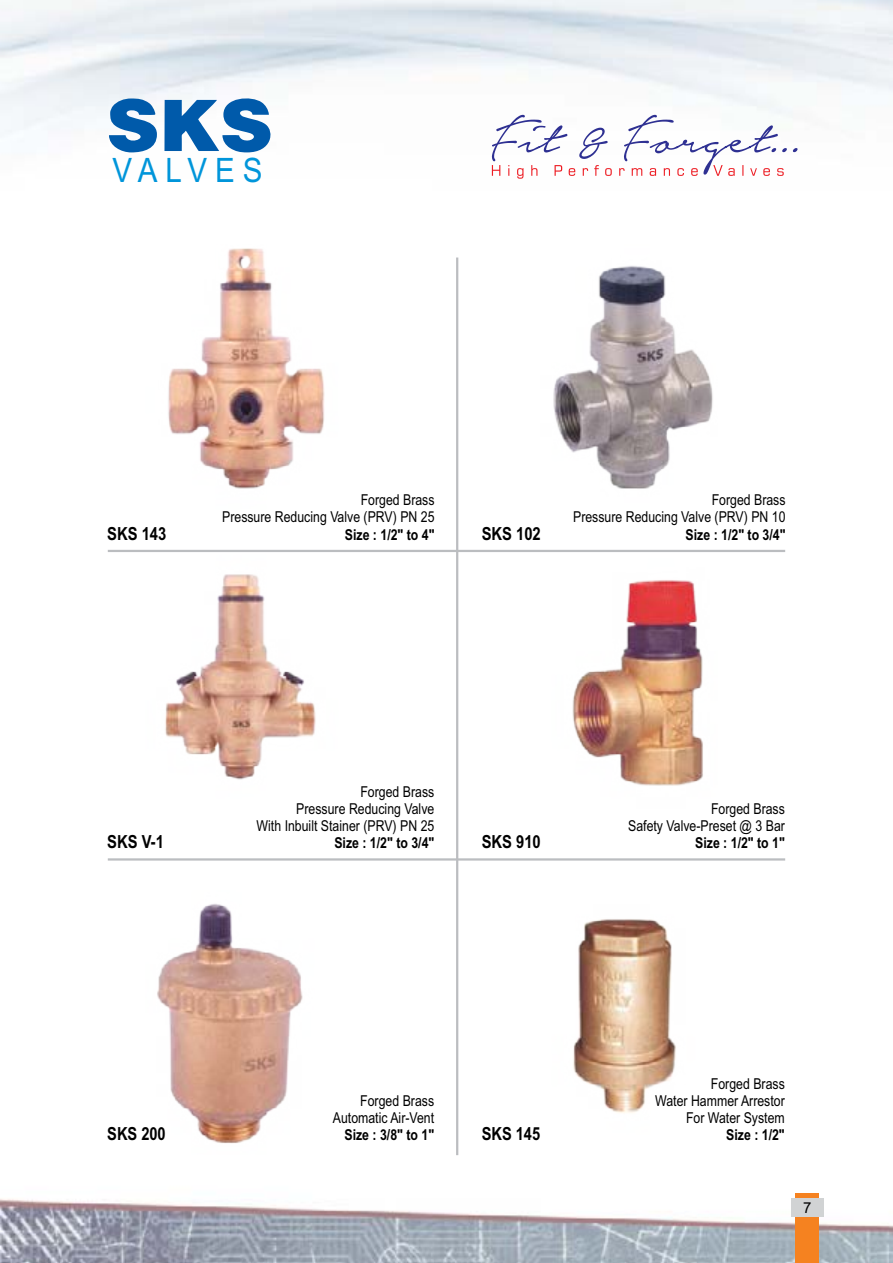
<style>
.page{position:relative;width:893px;height:1263px;background:#fff}
.page>*{position:absolute;margin:0;border:0;box-sizing:border-box;transform-origin:0 0}
.t1{font:33.6px "Arial";letter-spacing:.265em;color:#0095da;scale:.88 1}
.t2{font:700 18px "Arial Narrow";color:#000}
.t3{font:15px/17px "Arial Narrow";color:#000;text-align:right}
.t4{font:700 15px "Arial Narrow";color:#000}
.t5{font:15px "Arial";color:#000}
</style>
<div class="page">
<img style="left:0;top:0;width:892px;height:1262px">
<svg style="left:164px;top:95px;width:111px;height:57px"></svg>
<svg style="left:109px;top:98px;width:48px;height:54px"></svg>
<svg style="left:492px;top:115px;width:305px;height:64px"></svg>
<hr style="left:456px;top:257px;width:2px;height:898px;background:#bbbdc0">
<hr style="left:108px;top:550px;width:677px;height:2px;background:#bbbdc0">
<hr style="left:108px;top:858px;width:677px;height:2px;background:#bbbdc0">
<img style="left:145px;top:244px;width:572px;height:910px">
<div style="left:795px;top:1193px;width:23px;height:69px;background:#f58220"></div>
<div style="left:790px;top:1198px;width:33px;height:18px;background:#d1d3d4"></div>
<h1 class="t1" style="left:113px;top:147px;width:172px">VALVES</h1>
<p class="t3" style="left:222px;top:491px;width:214px">Forged Brass<br>Pressure Reducing Valve (PRV) PN 25</p>
<p class="t2" style="left:107px;top:519px;width:61px">SKS 143</p>
<p class="t4" style="left:345px;top:523px;width:91px">Size : 1/2" to 4"</p>
<p class="t2" style="left:481px;top:519px;width:61px">SKS 102</p>
<p class="t3" style="left:573px;top:491px;width:214px">Forged Brass<br>Pressure Reducing Valve (PRV) PN 10</p>
<p class="t4" style="left:685px;top:523px;width:101px">Size : 1/2" to 3/4"</p>
<p class="t2" style="left:107px;top:828px;width:58px">SKS V-1</p>
<p class="t3" style="left:256px;top:783px;width:179px">Forged Brass<br>Pressure Reducing Valve<br>With Inbuilt Stainer (PRV) PN 25</p>
<p class="t4" style="left:334px;top:831px;width:101px">Size : 1/2" to 3/4"</p>
<p class="t3" style="left:628px;top:800px;width:158px">Forged Brass<br>Safety Valve-Preset @ 3 Bar</p>
<p class="t2" style="left:481px;top:828px;width:61px">SKS 910</p>
<p class="t4" style="left:695px;top:831px;width:91px">Size : 1/2" to 1"</p>
<p class="t3" style="left:655px;top:1074px;width:131px">Forged Brass<br>Water Hammer Arrestor<br>For Water System</p>
<p class="t3" style="left:333px;top:1091px;width:103px">Forged Brass<br>Automatic Air-Vent</p>
<p class="t4" style="left:344px;top:1123px;width:91px">Size : 3/8" to 1"</p>
<p class="t2" style="left:107px;top:1119px;width:60px">SKS 200</p>
<p class="t2" style="left:481px;top:1119px;width:60px">SKS 145</p>
<p class="t4" style="left:726px;top:1123px;width:60px">Size : 1/2"</p>
<p class="t5" style="left:803px;top:1197px;width:10px">7</p>
</div>
